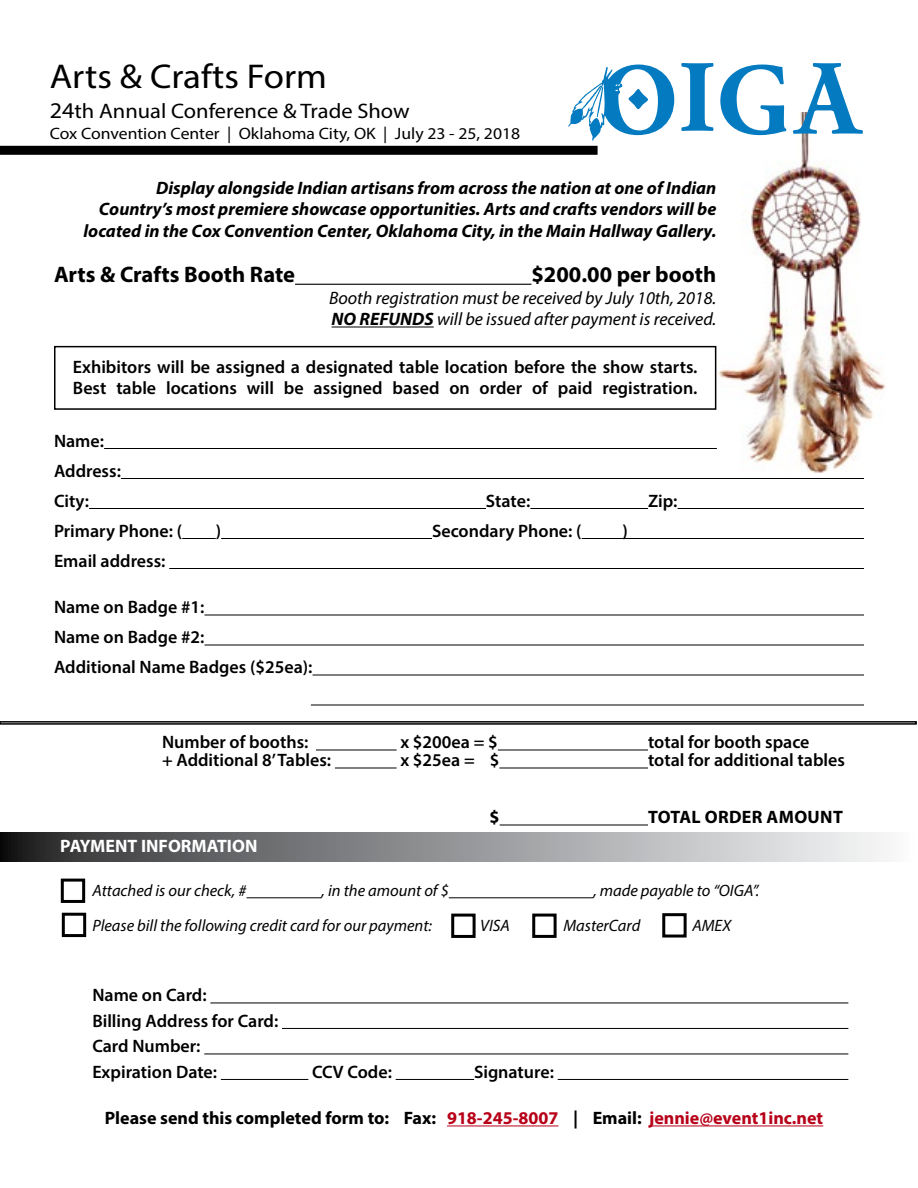
<style>
.page{position:relative;width:918px;height:1188px;background:#fff}
.page>*{position:absolute;margin:0;border:0;box-sizing:border-box;transform-origin:0 0}
.t1{font:34.5px "Myriad Pro";color:#000;scale:1.07 1}
.t2{font:700 22.5px "Myriad Pro";color:#000}
.t3{font:21px "Myriad Pro";color:#000;scale:1.07 1}
.t4{font:600 18px/30px "Myriad Pro";color:#000}
.t5{font:italic 700 18px/21.6px "Myriad Pro";color:#000;text-align:right}
.t6{font:italic 18px/21.6px "Myriad Pro";color:#000}
.t7{font:700 18px "Myriad Pro";color:#000}
.t8{font:700 18px "Myriad Pro";color:#fff}
.t9{font:700 18px "Myriad Pro";letter-spacing:.02em;color:#000}
.t10{font:italic 16.5px "Myriad Pro";color:#000}
.t11{font:16.5px "Myriad Pro";color:#000;scale:1.07 1}
.s1{font-size:22.5px}
.s2{font-weight:700}
.s3{color:#b70018}
</style>
<div class="page">
<img style="left:718px;top:129px;width:168px;height:344px">
<div style="left:1px;top:147px;width:596px;height:7px;background:#000"></div>
<div style="left:0;top:146px;width:598px;height:9px;border:2px solid #000"></div>
<hr style="left:295px;top:284px;width:236px;height:1px;background:#000">
<hr style="left:332px;top:327px;width:102px;height:1px;background:#000">
<div style="left:54px;top:346px;width:662px;height:64px;border:2px solid #000"></div>
<hr style="left:104px;top:448px;width:613px;height:1px;background:#000">
<hr style="left:121px;top:478px;width:743px;height:1px;background:#000">
<hr style="left:89px;top:508px;width:397px;height:1px;background:#000">
<hr style="left:530px;top:508px;width:118px;height:1px;background:#000">
<hr style="left:678px;top:508px;width:186px;height:1px;background:#000">
<hr style="left:182px;top:538px;width:34px;height:1px;background:#000">
<hr style="left:221px;top:538px;width:211px;height:1px;background:#000">
<hr style="left:582px;top:538px;width:282px;height:1px;background:#000">
<hr style="left:169px;top:568px;width:695px;height:1px;background:#000">
<hr style="left:204px;top:615px;width:660px;height:1px;background:#000">
<hr style="left:204px;top:645px;width:660px;height:1px;background:#000">
<hr style="left:313px;top:675px;width:551px;height:1px;background:#000">
<hr style="left:311px;top:705px;width:553px;height:1px;background:#000">
<hr style="left:316px;top:750px;width:81px;height:1px;background:#000">
<hr style="left:498px;top:750px;width:150px;height:1px;background:#000">
<hr style="left:335px;top:768px;width:62px;height:1px;background:#000">
<hr style="left:499px;top:768px;width:149px;height:1px;background:#000">
<hr style="left:500px;top:825px;width:148px;height:1px;background:#000">
<svg style="left:0;top:721px;width:917px;height:4px;background:#3e3e3e"></svg>
<svg style="left:1px;top:832px;width:884px;height:29px;background:#8f9092"></svg>
<hr style="left:247px;top:897px;width:75px;height:1px;background:#000">
<hr style="left:449px;top:897px;width:144px;height:1px;background:#000">
<hr style="left:210px;top:1003px;width:638px;height:1px;background:#000">
<hr style="left:282px;top:1028px;width:566px;height:1px;background:#000">
<hr style="left:204px;top:1054px;width:644px;height:1px;background:#000">
<hr style="left:221px;top:1079px;width:87px;height:1px;background:#000">
<hr style="left:396px;top:1079px;width:78px;height:1px;background:#000">
<hr style="left:558px;top:1079px;width:290px;height:1px;background:#000">
<hr style="left:447px;top:1126px;width:112px;height:1px;background:#b70018">
<hr style="left:649px;top:1126px;width:174px;height:1px;background:#b70018">
<div style="left:61px;top:879px;width:24px;height:24px;border:3px solid #000"></div>
<div style="left:451px;top:914px;width:25px;height:24px;border:3px solid #000"></div>
<div style="left:62px;top:913px;width:24px;height:24px;border:3px solid #000"></div>
<div style="left:532px;top:914px;width:25px;height:24px;border:3px solid #000"></div>
<div style="left:662px;top:913px;width:25px;height:25px;border:3px solid #000"></div>
<svg style="left:681px;top:63px;width:33px;height:68px"></svg>
<svg style="left:720px;top:65px;width:66px;height:70px"></svg>
<svg style="left:793px;top:63px;width:70px;height:71px"></svg>
<svg style="left:568px;top:65px;width:106px;height:76px"></svg>
<h1 class="t1" style="left:50px;top:55px;width:261px">Arts &amp; Crafts Form</h1>
<p class="t3" style="left:50px;top:98px;width:338px"><span class="s1">24</span>th Annual Conference &amp; Trade Show</p>
<p class="t11" style="left:50px;top:123px;width:441px">Cox Convention Center | Oklahoma City, OK | July 23 - 25, 2018</p>
<p class="t5" style="left:83px;top:176px;width:634px">Display alongside Indian artisans from across the nation at one of Indian<br>Country’s most premiere showcase opportunities. Arts and crafts vendors will be located in the Cox Convention Center, Oklahoma City, in the Main Hallway Gallery.</p>
<p class="t2" style="left:54px;top:260px;width:243px">Arts &amp; Crafts Booth Rate</p>
<p class="t2" style="left:531px;top:260px;width:186px">$200.00 per booth</p>
<p class="t6" style="left:329px;top:286px;width:389px">Booth registration must be received by July 10th, 2018.<br><span class="s2">NO REFUNDS</span> will be issued after payment is received.</p>
<p class="t4" style="left:73px;top:355px;width:626px;line-height:21.6px">Exhibitors will be assigned a designated table location before the show starts.<br>Best table locations will be assigned based on order of paid registration.</p>
<p class="t4" style="left:54px;top:425px;width:68px">Name:<br>Address:<br>City:</p>
<p class="t4" style="left:486px;top:485px;width:46px">State:</p>
<p class="t4" style="left:648px;top:485px;width:31px">Zip:</p>
<p class="t4" style="left:54px;top:515px;width:130px">Primary Phone: (</p>
<p class="t4" style="left:216px;top:515px;width:7px">)</p>
<p class="t4" style="left:432px;top:515px;width:151px">Secondary Phone: (</p>
<p class="t4" style="left:623px;top:515px;width:7px">)</p>
<p class="t4" style="left:54px;top:545px;width:113px">Email address:</p>
<p class="t4" style="left:54px;top:592px;width:260px">Name on Badge #1:<br>Name on Badge #2:<br>Additional Name Badges ($25ea):</p>
<p class="t4" style="left:162px;top:727px;width:148px">Number of booths:</p>
<p class="t4" style="left:400px;top:727px;width:99px">x $200ea = $</p>
<p class="t4" style="left:648px;top:727px;width:163px">total for booth space</p>
<p class="t4" style="left:162px;top:745px;width:171px">+ Additional 8’ Tables:</p>
<p class="t4" style="left:400px;top:745px;width:101px">x $25ea = $</p>
<p class="t4" style="left:648px;top:745px;width:198px">total for additional tables</p>
<p class="t8" style="left:60px;top:834px;width:199px">PAYMENT INFORMATION</p>
<p class="t7" style="left:490px;top:805px;width:11px">$</p>
<p class="t9" style="left:648px;top:805px;width:196px">TOTAL ORDER AMOUNT</p>
<p class="t10" style="left:92px;top:880px;width:156px">Attached is our check, #</p>
<p class="t10" style="left:322px;top:880px;width:129px">, in the amount of $</p>
<p class="t10" style="left:593px;top:880px;width:167px">, made payable to “OIGA”.</p>
<p class="t10" style="left:92px;top:915px;width:341px">Please bill the following credit card for our payment:</p>
<p class="t10" style="left:480px;top:915px;width:31px">VISA</p>
<p class="t10" style="left:563px;top:915px;width:78px">MasterCard</p>
<p class="t10" style="left:692px;top:915px;width:40px">AMEX</p>
<p class="t4" style="left:92px;top:982px;width:187px;line-height:25.5px">Name on Card:<br>Billing Address for Card:<br>Card Number:<br>Expiration Date:</p>
<p class="t4" style="left:312px;top:1056px;width:81px">CCV Code:</p>
<p class="t4" style="left:474px;top:1056px;width:81px">Signature:</p>
<p class="t7" style="left:105px;top:1106px;width:720px">Please send this completed form to: Fax: <span class="s3">918-245-8007</span> | Email: <span class="s3">jennie@event1inc.net</span></p>
</div>
